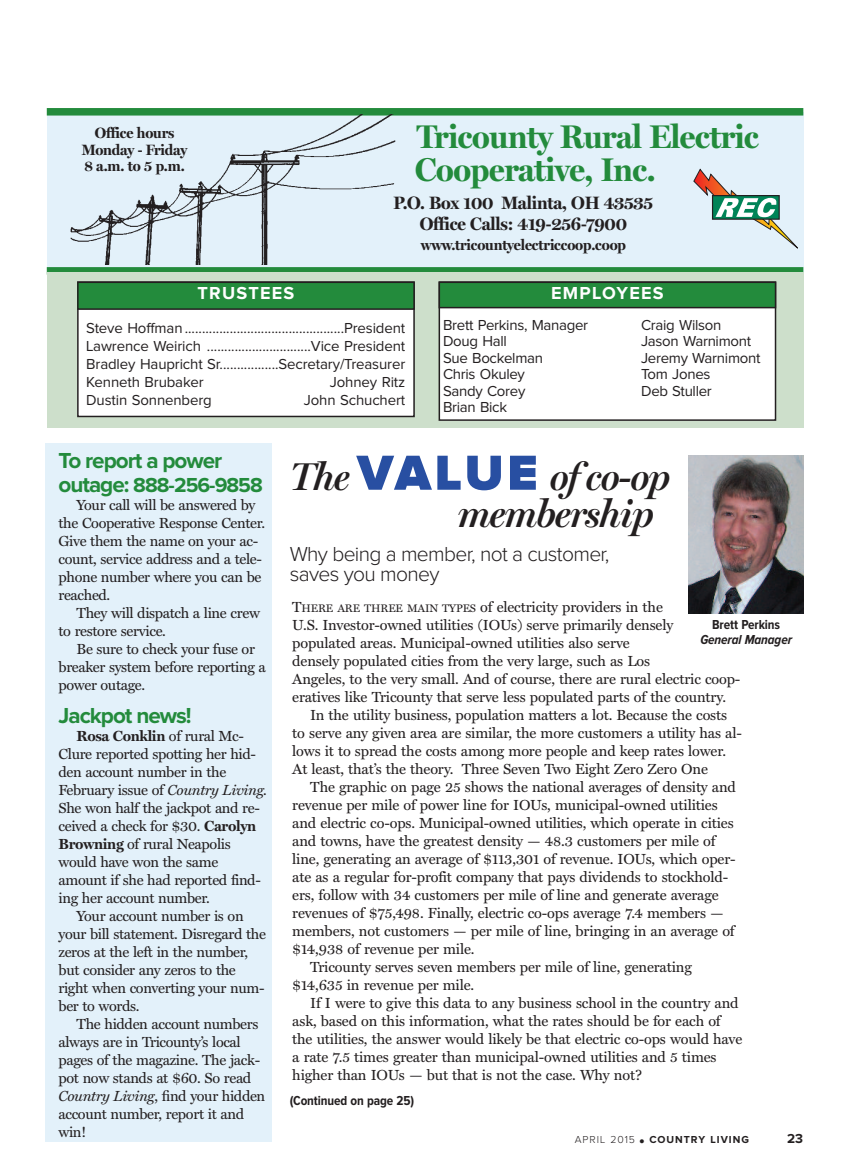
<style>
.page{position:relative;width:851px;height:1175px;background:#fff}
.page>*{position:absolute;margin:0;border:0;box-sizing:border-box;transform-origin:0 0}
.t1{font:italic 600 39px/37.5px "Miller Display";letter-spacing:-.03em;color:#231f20}
.t2{font:700 33px/33px "Miller Display";letter-spacing:-.01em;color:#238b3c}
.t3{font:700 22.5px "Proxima Nova";letter-spacing:-.045em;color:#238b3c}
.t4{font:300 21px/19.5px "Proxima Nova";letter-spacing:-.03em;color:#231f20}
.t5{font:700 21px "Proxima Nova";letter-spacing:-.045em;color:#238b3c}
.t6{font:700 18px/21.6px "Miller Display";letter-spacing:-.01em;color:#231f20;text-align:center}
.t7{font:700 18px "Proxima Nova";letter-spacing:.07em;color:#fff}
.t8{font:15px/18px "Proxima Nova";letter-spacing:-.02em;color:#231f20;text-align:justify}
.t9{font:700 15px/16.5px "Miller Display";letter-spacing:-.01em;color:#231f20;text-align:center}
.t10{font:14.7px/18px "Miller Text";letter-spacing:-.01em;color:#231f20}
.t11{font:700 14.7px "Miller Text";letter-spacing:-.025em;color:#231f20}
.t12{font:700 13.5px "Proxima Nova Cond";letter-spacing:-.01em;color:#231f20}
.t13{font:italic 700 13.5px "Proxima Nova Cond";letter-spacing:-.01em;color:#231f20}
.t14{font:700 13.5px "Proxima Nova";color:#231f20}
.t15{font:700 10.5px "Proxima Nova";letter-spacing:.09em;color:#231f20}
.s1{font-size:22.5px}
.s2{font-weight:400}
.s3{font-style:italic}
.s4{font-weight:700}
.s5{font-family:"Proxima Nova";font-weight:900;font-style:normal;font-size:51px;color:#284fa2}
.s6{font-size:10.95px}
.s7{font-weight:300}
.s8{font-weight:300;font-size:19.5px}
</style>
<div class="page">
<div style="left:45px;top:443px;width:227px;height:698px;background:#e3f1fa"></div>
<div style="left:47px;top:112px;width:756px;height:160px;background:#e3f1fa"></div>
<div style="left:47px;top:108px;width:756px;height:8px;background:#238b3c"></div>
<div style="left:47px;top:267px;width:756px;height:7px;background:#238b3c"></div>
<svg style="left:693px;top:169px;width:105px;height:79px"></svg>
<div style="left:47px;top:272px;width:756px;height:155px;background:#cddfcb"></div>
<div style="left:78px;top:282px;width:336px;height:134px;background:#fff"></div>
<div style="left:77px;top:281px;width:338px;height:136px;border:2px solid #231f20"></div>
<div style="left:78px;top:282px;width:336px;height:27px;background:#238b3c"></div>
<div style="left:77px;top:281px;width:338px;height:29px;border:2px solid #231f20"></div>
<div style="left:439px;top:282px;width:336px;height:138px;background:#fff"></div>
<div style="left:438px;top:281px;width:338px;height:140px;border:2px solid #231f20"></div>
<div style="left:439px;top:282px;width:336px;height:26px;background:#238b3c"></div>
<div style="left:438px;top:281px;width:338px;height:27px;border:2px solid #231f20"></div>
<img style="left:68px;top:114px;width:327px;height:151px">
<img style="left:688px;top:456px;width:115px;height:158px">
<p class="t9" style="left:82px;top:125px;width:107px">Office hours<br>Monday - Friday<br>8 a.m. to 5 p.m.</p>
<p class="t7" style="left:197px;top:287px;width:98px">TRUSTEES</p>
<h2 class="t2" style="left:415px;top:120px;width:345px">Tricounty Rural Electric<br>Cooperative, Inc.</h2>
<p class="t6" style="left:393px;top:192px;width:261px">P.O. Box 100 Malinta, OH 43535<br>Office Calls: 419-256-7900</p>
<p class="t9" style="left:420px;top:236px;width:207px">www.tricountyelectriccoop.coop</p>
<p class="t7" style="left:551px;top:287px;width:114px">EMPLOYEES</p>
<p class="t8" style="left:86px;top:320px;width:320px">Steve Hoffman..............................................President Lawrence Weirich ..............................Vice President Bradley Haupricht Sr.................Secretary/Treasurer Kenneth Brubaker</p>
<p class="t8" style="left:330px;top:374px;width:77px">Johney Ritz</p>
<p class="t8" style="left:86px;top:392px;width:127px">Dustin Sonnenberg</p>
<p class="t8" style="left:304px;top:392px;width:103px">John Schuchert</p>
<p class="t8" style="left:443px;top:317px;width:147px">Brett Perkins, Manager</p>
<p class="t8" style="left:641px;top:317px;width:82px">Craig Wilson</p>
<p class="t8" style="left:443px;top:334px;width:65px">Doug Hall</p>
<p class="t8" style="left:641px;top:334px;width:112px">Jason Warnimont</p>
<p class="t8" style="left:443px;top:350px;width:101px">Sue Bockelman</p>
<p class="t8" style="left:641px;top:350px;width:121px">Jeremy Warnimont</p>
<p class="t8" style="left:443px;top:367px;width:83px">Chris Okuley</p>
<p class="t8" style="left:641px;top:367px;width:71px">Tom Jones</p>
<p class="t8" style="left:443px;top:383px;width:84px">Sandy Corey</p>
<p class="t8" style="left:641px;top:383px;width:72px">Deb Stuller</p>
<p class="t8" style="left:443px;top:400px;width:66px">Brian Bick</p>
<h3 class="t3" style="left:58px;top:452px;width:165px">To report a power</h3>
<h3 class="t5" style="left:58px;top:477px;width:206px"><span class="s1">outage:</span> 888-256-9858</h3>
<p class="t10" style="left:58px;top:495px;width:208px;text-indent:18px">Your call will be answered by the Cooperative Response Center.<br>Give them the name on your ac&shy;count, service address and a tele&shy;phone number where you can be reached.</p>
<p class="t10" style="left:58px;top:603px;width:203px;text-indent:18px">They will dispatch a line crew to restore service.</p>
<p class="t10" style="left:58px;top:639px;width:209px;text-indent:18px">Be sure to check your fuse or breaker system before reporting a power outage.</p>
<h3 class="t3" style="left:58px;top:707px;width:135px">Jackpot news!</h3>
<p class="t11" style="left:76px;top:727px;width:169px">Rosa Conklin <span class="s2">of rural Mc-</span></p>
<p class="t10" style="left:58px;top:744px;width:199px">Clure reported spotting her hid-</p>
<p class="t10" style="left:58px;top:762px;width:169px">den account number in the</p>
<p class="t10" style="left:58px;top:780px;width:210px">February issue of <span class="s3">Country Living.</span></p>
<p class="t10" style="left:58px;top:798px;width:203px">She won half the jackpot and re-</p>
<p class="t10" style="left:58px;top:816px;width:199px">ceived a check for $30. <span class="s4">Carolyn</span></p>
<p class="t10" style="left:58px;top:834px;width:174px"><span class="s4">Browning</span> of rural Neapolis</p>
<p class="t10" style="left:58px;top:852px;width:161px">would have won the same</p>
<p class="t10" style="left:58px;top:870px;width:204px">amount if she had reported find-</p>
<p class="t10" style="left:58px;top:888px;width:153px">ing her account number.</p>
<p class="t10" style="left:76px;top:906px;width:169px">Your account number is on</p>
<p class="t10" style="left:58px;top:924px;width:209px">your bill statement. Disregard the</p>
<p class="t10" style="left:58px;top:942px;width:191px">zeros at the left in the number,</p>
<p class="t10" style="left:58px;top:960px;width:179px">but consider any zeros to the</p>
<p class="t10" style="left:58px;top:978px;width:207px">right when converting your num-</p>
<p class="t10" style="left:58px;top:996px;width:82px">ber to words.</p>
<p class="t10" style="left:76px;top:1014px;width:183px">The hidden account numbers</p>
<p class="t10" style="left:58px;top:1032px;width:184px">always are in Tricounty’s local</p>
<p class="t10" style="left:58px;top:1050px;width:203px">pages of the magazine. The jack-</p>
<p class="t10" style="left:58px;top:1068px;width:194px">pot now stands at $60. So read</p>
<p class="t10" style="left:58px;top:1086px;width:208px"><span class="s3">Country Living</span>, find your hidden</p>
<p class="t10" style="left:58px;top:1104px;width:187px">account number, report it and</p>
<p class="t10" style="left:58px;top:1122px;width:30px">win!</p>
<h1 class="t1" style="left:457px;top:457px;width:214px;text-indent:-168px">The <span class="s5">VALUE</span> of co-op membership</h1>
<h3 class="t4" style="left:289px;top:546px;width:321px">Why being a member, not a customer, saves you money</h3>
<p class="t10" style="left:292px;top:598px;width:372px">T<span class="s6">HERE ARE THREE MAIN TYPES</span> of electricity providers in the</p>
<p class="t10" style="left:292px;top:616px;width:382px">U.S. Investor-owned utilities (IOUs) serve primarily densely</p>
<p class="t10" style="left:292px;top:634px;width:339px">populated areas. Municipal-owned utilities also serve</p>
<p class="t10" style="left:292px;top:652px;width:359px">densely populated cities from the very large, such as Los</p>
<p class="t10" style="left:292px;top:670px;width:449px">Angeles, to the very small. And of course, there are rural electric coop-</p>
<p class="t10" style="left:292px;top:688px;width:435px">eratives like Tricounty that serve less populated parts of the country.</p>
<p class="t10" style="left:310px;top:706px;width:418px">In the utility business, population matters a lot. Because the costs</p>
<p class="t10" style="left:292px;top:724px;width:451px">to serve any given area are similar, the more customers a utility has al-</p>
<p class="t10" style="left:292px;top:742px;width:435px">lows it to spread the costs among more people and keep rates lower.</p>
<p class="t10" style="left:292px;top:760px;width:417px">At least, that’s the theory. Three Seven Two Eight Zero Zero One</p>
<p class="t10" style="left:310px;top:778px;width:427px">The graphic on page 25 shows the national averages of density and</p>
<p class="t10" style="left:292px;top:796px;width:427px">revenue per mile of power line for IOUs, municipal-owned utilities</p>
<p class="t10" style="left:292px;top:814px;width:443px">and electric co-ops. Municipal-owned utilities, which operate in cities</p>
<p class="t10" style="left:292px;top:832px;width:424px">and towns, have the greatest density — 48.3 customers per mile of</p>
<p class="t10" style="left:292px;top:850px;width:444px">line, generating an average of $113,301 of revenue. IOUs, which oper-</p>
<p class="t10" style="left:292px;top:868px;width:437px">ate as a regular for-profit company that pays dividends to stockhold-</p>
<p class="t10" style="left:292px;top:886px;width:428px">ers, follow with 34 customers per mile of line and generate average</p>
<p class="t10" style="left:292px;top:904px;width:433px">revenues of $75,498. Finally, electric co-ops average 7.4 members —</p>
<p class="t10" style="left:292px;top:922px;width:444px">members, not customers — per mile of line, bringing in an average of</p>
<p class="t10" style="left:292px;top:940px;width:184px">$14,938 of revenue per mile.</p>
<p class="t10" style="left:310px;top:958px;width:383px">Tricounty serves seven members per mile of line, generating</p>
<p class="t10" style="left:292px;top:976px;width:183px">$14,635 in revenue per mile.</p>
<p class="t10" style="left:310px;top:994px;width:430px">If I were to give this data to any business school in the country and</p>
<p class="t10" style="left:292px;top:1012px;width:430px">ask, based on this information, what the rates should be for each of</p>
<p class="t10" style="left:292px;top:1030px;width:451px">the utilities, the answer would likely be that electric co-ops would have</p>
<p class="t10" style="left:292px;top:1048px;width:426px">a rate 7.5 times greater than municipal-owned utilities and 5 times</p>
<p class="t10" style="left:292px;top:1066px;width:351px">higher than IOUs — but that is not the case. Why not?</p>
<p class="t12" style="left:712px;top:620px;width:69px">Brett Perkins</p>
<p class="t13" style="left:700px;top:635px;width:93px">General Manager</p>
<p class="t12" style="left:290px;top:1095px;width:126px">(Continued on page 25)</p>
<p class="t15" style="left:575px;top:1136px;width:175px"><span class="s7">APRIL 2015</span> <span class="s8">•</span> COUNTRY LIVING</p>
<p class="t14" style="left:787px;top:1134px;width:17px">23</p>
</div>
